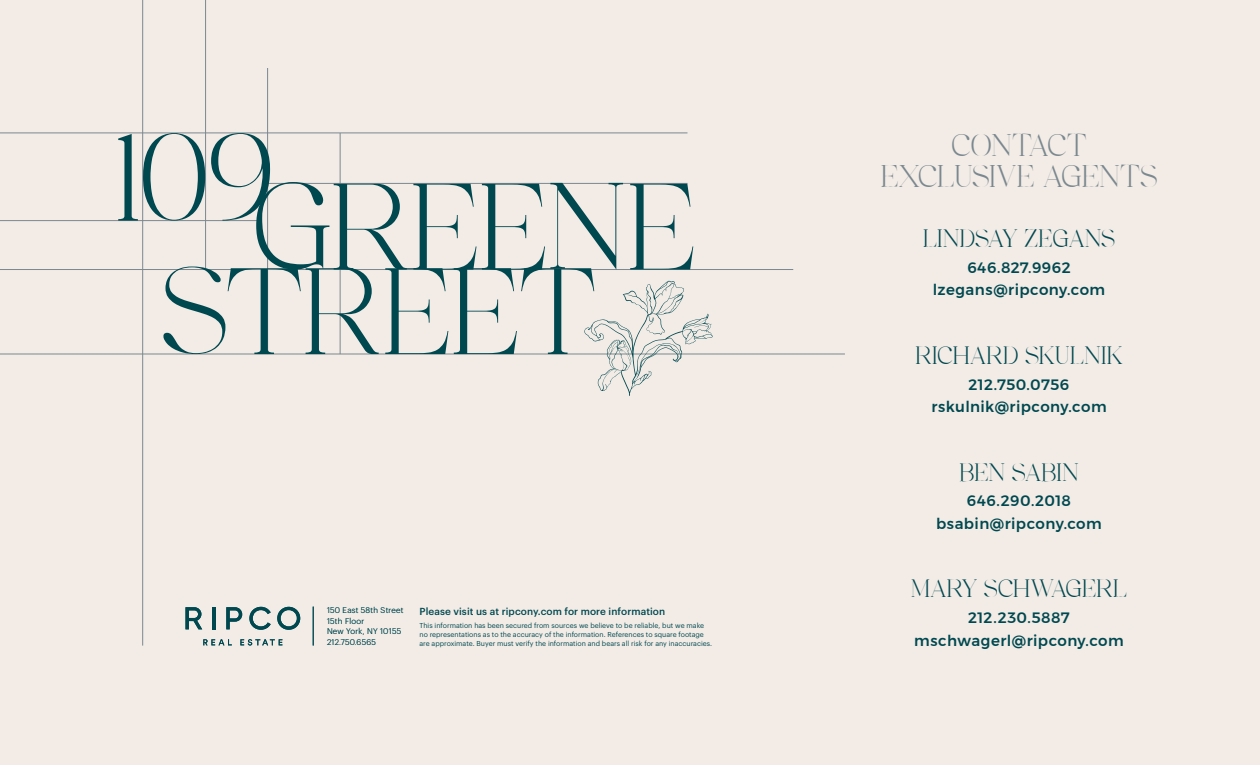
<style>
.page{position:relative;width:1260px;height:765px;background:#f3ece6}
.page>*{position:absolute;margin:0;border:0;box-sizing:border-box;transform-origin:0 0}
.t1{font:122.12px "Quartage";letter-spacing:-.025em;color:#004850}
.t2{font:31.25px/31.2px "Quartage";letter-spacing:-.02em;color:#7a888f;text-align:center}
.t3{font:25px "Quartage";letter-spacing:-.005em;color:#004850}
.t4{font:500 15px/22.5px "Montserrat";letter-spacing:.03em;color:#004850;text-align:center}
.t5{font:500 10px "Graphik";letter-spacing:.01em;color:#004850}
.t6{font:300 8px/10.5px "Graphik";letter-spacing:.03em;color:#004850}
.t7{font:7px/9px "Graphik";color:#004850}
</style>
<div class="page">
<hr style="left:340px;top:133px;width:1px;height:221px;background:#7a888f">
<hr style="left:267px;top:68px;width:1px;height:286px;background:#7a888f">
<hr style="left:142px;top:0;width:1px;height:646px;background:#7a888f">
<hr style="left:205px;top:0;width:1px;height:268px;background:#7a888f">
<hr style="left:0;top:269px;width:793px;height:1px;background:#7a888f">
<hr style="left:0;top:354px;width:845px;height:1px;background:#7a888f">
<hr style="left:267px;top:183px;width:421px;height:1px;background:#7a888f">
<hr style="left:0;top:220px;width:258px;height:1px;background:#7a888f">
<hr style="left:0;top:133px;width:688px;height:1px;background:#7a888f">
<hr style="left:313px;top:607px;width:1px;height:39px;background:#004850">
<svg style="left:203px;top:639px;width:29px;height:6px"></svg>
<svg style="left:240px;top:639px;width:42px;height:7px"></svg>
<svg style="left:185px;top:607px;width:17px;height:22px"></svg>
<hr style="left:212px;top:607px;width:3px;height:22px;background:#004850">
<svg style="left:249px;top:607px;width:22px;height:23px"></svg>
<svg style="left:277px;top:607px;width:23px;height:23px"></svg>
<svg style="left:226px;top:607px;width:16px;height:22px"></svg>
<svg style="left:584px;top:281px;width:129px;height:115px"></svg>
<h1 class="t1" style="left:114px;top:166px;width:585px">109GREENE</h1>
<h1 class="t1" style="left:160px;top:251px;width:438px">STREET</h1>
<p class="t6" style="left:327px;top:605px;width:78px">150 East 58th Street</p>
<h3 class="t5" style="left:419px;top:604px;width:247px">Please visit us at ripcony.com for more information</h3>
<p class="t6" style="left:327px;top:615px;width:76px">15th Floor<br>New York, NY 10155<br>212.750.6565</p>
<p class="t7" style="left:419px;top:620px;width:294px">This information has been secured from sources we believe to be reliable, but we make no representations as to the accuracy of the information. References to square footage are approximate. Buyer must verify the information and bears all risk for any inaccuracies.</p>
<h2 class="t2" style="left:880px;top:131px;width:279px">CONTACT<br>EXCLUSIVE AGENTS</h2>
<h3 class="t3" style="left:923px;top:226px;width:194px">LINDSAY ZEGANS</h3>
<h3 class="t4" style="left:933px;top:256px;width:174px">646.827.9962 lzegans@ripcony.com</h3>
<h3 class="t3" style="left:915px;top:343px;width:209px">RICHARD SKULNIK</h3>
<h3 class="t4" style="left:931px;top:373px;width:177px">212.750.0756 rskulnik@ripcony.com</h3>
<h3 class="t3" style="left:959px;top:459px;width:121px">BEN SABIN</h3>
<h3 class="t4" style="left:936px;top:490px;width:167px">646.290.2018 bsabin@ripcony.com</h3>
<h3 class="t3" style="left:911px;top:576px;width:218px">MARY SCHWAGERL</h3>
<h3 class="t4" style="left:914px;top:606px;width:211px">212.230.5887 mschwagerl@ripcony.com</h3>
</div>
